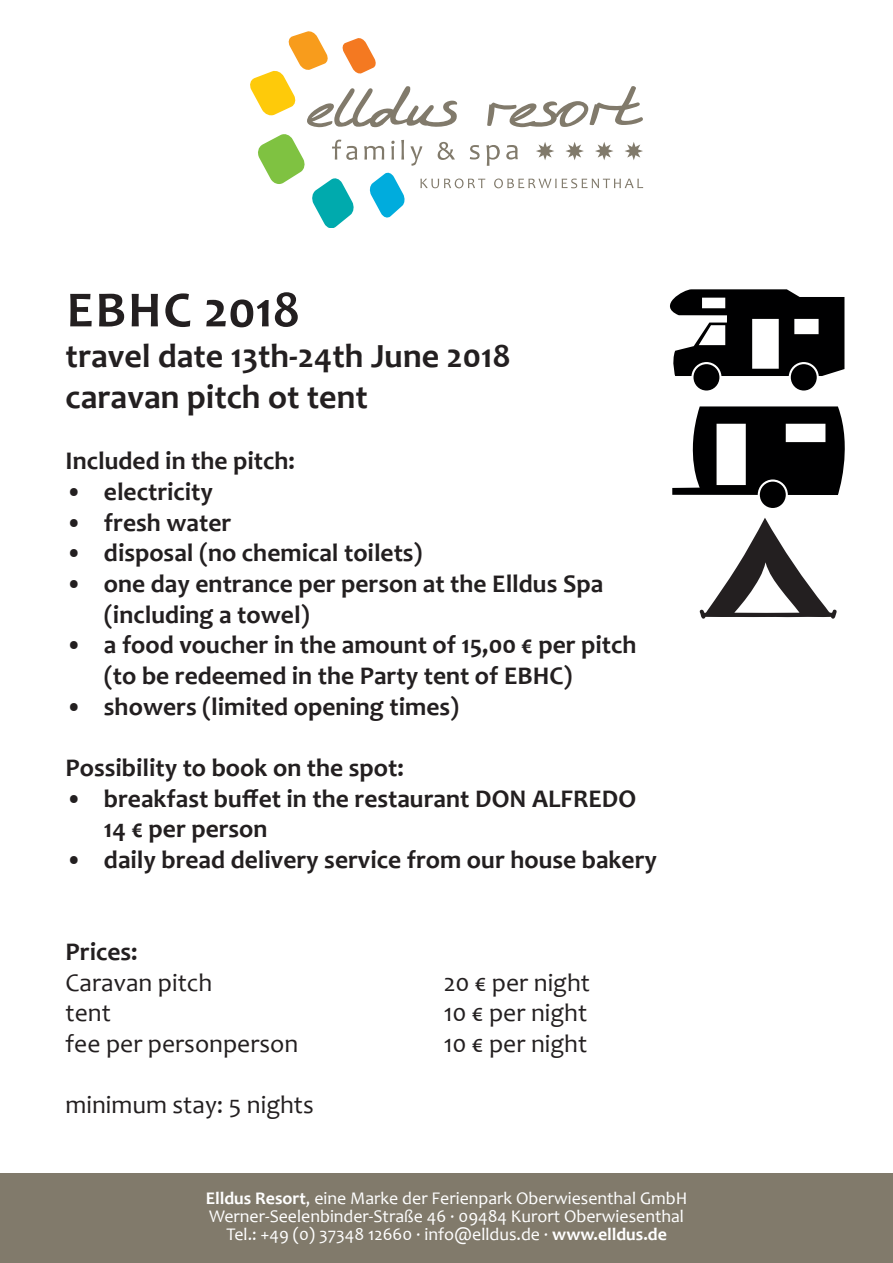
<style>
.page{position:relative;width:893px;height:1263px;background:#fff}
.page>*{position:absolute;margin:0;border:0;box-sizing:border-box;transform-origin:0 0}
.t1{font:700 51.15px "Candara";letter-spacing:.02em;color:#231f20}
.t2{font:700 34.05px/41px "Candara";color:#231f20}
.t3{font:700 25.5px/30.6px "Candara";color:#231f20}
.t4{font:25.5px "Candara";color:#231f20}
.t5{font:17.85px/17.9px "Candara";color:#fff;text-align:center}
.s1{font-weight:700}
</style>
<div class="page">
<div style="left:0;top:1173px;width:893px;height:89px;background:#817a6b"></div>
<svg style="left:250px;top:31px;width:393px;height:197px"></svg>
<svg style="left:670px;top:289px;width:174px;height:87px"></svg>
<div style="left:693px;top:364px;width:26px;height:26px;background:#000001;border-radius:50%"></div>
<div style="left:791px;top:364px;width:26px;height:26px;background:#000001;border-radius:50%"></div>
<div style="left:760px;top:482px;width:26px;height:26px;background:#000001;border-radius:50%"></div>
<svg style="left:672px;top:406px;width:173px;height:89px"></svg>
<svg style="left:700px;top:518px;width:137px;height:101px"></svg>
<h1 class="t1" style="left:67px;top:278px;width:235px">EBHC 2018</h1>
<h2 class="t2" style="left:66px;top:335px;width:447px">travel date 13th-24th June 2018 caravan pitch ot tent</h2>
<p class="t3" style="left:66px;top:446px;width:231px">Included in the pitch:</p>
<p class="t3" style="left:66px;top:476px;width:149px">• electricity</p>
<p class="t3" style="left:66px;top:507px;width:167px">• fresh water</p>
<p class="t3" style="left:66px;top:537px;width:359px">• disposal (no chemical toilets)</p>
<p class="t3" style="left:104px;top:568px;width:501px;text-indent:-38px">• one day entrance per person at the Elldus Spa (including a towel)</p>
<p class="t3" style="left:104px;top:629px;width:534px;text-indent:-38px">• a food voucher in the amount of 15,00 € per pitch (to be redeemed in the Party tent of EBHC)</p>
<p class="t3" style="left:66px;top:691px;width:395px">• showers (limited opening times)</p>
<p class="t3" style="left:66px;top:752px;width:340px">Possibility to book on the spot:</p>
<p class="t3" style="left:104px;top:783px;width:534px;text-indent:-38px">• breakfast buffet in the restaurant DON ALFREDO<br>14 € per person</p>
<p class="t3" style="left:66px;top:844px;width:593px">• daily bread delivery service from our house bakery</p>
<p class="t3" style="left:66px;top:936px;width:73px">Prices:</p>
<p class="t4" style="left:66px;top:966px;width:148px">Caravan pitch</p>
<p class="t4" style="left:444px;top:966px;width:148px">20 € per night</p>
<p class="t4" style="left:66px;top:997px;width:47px">tent</p>
<p class="t4" style="left:444px;top:997px;width:145px">10 € per night</p>
<p class="t4" style="left:66px;top:1028px;width:234px">fee per personperson</p>
<p class="t4" style="left:444px;top:1028px;width:145px">10 € per night</p>
<p class="t4" style="left:66px;top:1089px;width:250px">minimum stay: 5 nights</p>
<p class="t5" style="left:206px;top:1189px;width:483px"><span class="s1">Elldus Resort</span>, eine Marke der Ferienpark Oberwiesenthal GmbH<br>Werner-Seelenbinder-Straße 46 · 09484 Kurort Oberwiesenthal<br>Tel.: +49 (0) 37348 12660 · info@elldus.de · <span class="s1">www.elldus.de</span></p>
</div>
